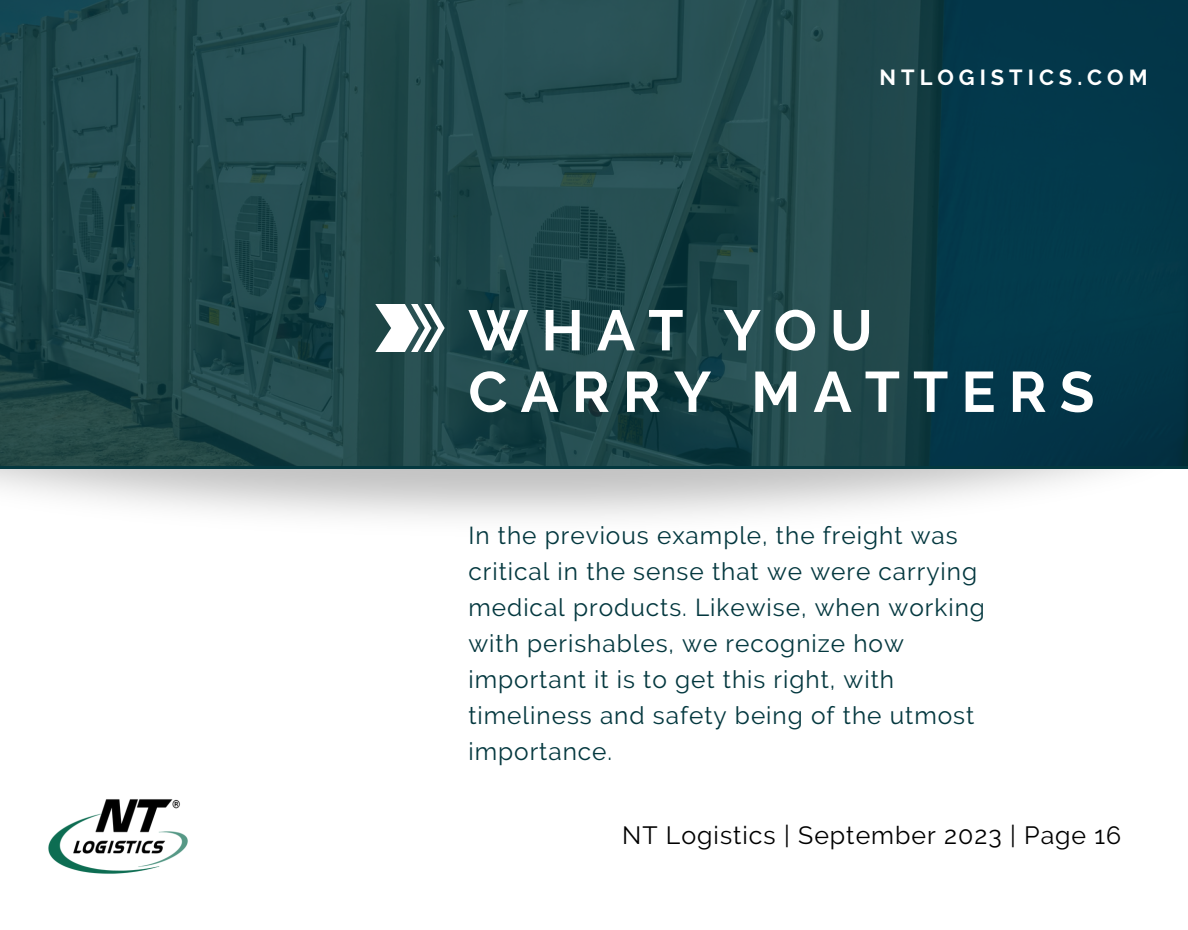
<style>
.page{position:relative;width:1188px;height:930px;background:#fff}
.page>*{position:absolute;margin:0;border:0;box-sizing:border-box;transform-origin:0 0}
.t1{font:700 56.85px/61.5px "Raleway";letter-spacing:.23em;color:#fff}
.t2{font:24.9px "Raleway";letter-spacing:.04em;color:#000}
.t3{font:24.45px/36px "Raleway";letter-spacing:.04em;color:#04383f}
.t4{font:700 21.75px "Raleway";letter-spacing:.23em;color:#fff}
</style>
<div class="page">
<img style="left:0;top:0;width:1188px;height:465px">
<svg style="left:374px;top:304px;width:18px;height:48px"></svg>
<svg style="left:404px;top:304px;width:41px;height:48px"></svg>
<div style="left:392px;top:304px;width:12px;height:48px;background:#fff"></div>
<img style="left:48px;top:799px;width:140px;height:75px">
<h1 class="t4" style="left:880px;top:64px;width:269px">NTLOGISTICS.COM</h1>
<p class="t1" style="left:468px;top:299px;width:628px">WHAT YOU<br>CARRY MATTERS</p>
<p class="t3" style="left:468px;top:517px;width:518px">In the previous example, the freight was critical in the sense that we were carrying medical products. Likewise, when working with perishables, we recognize how important it is to get this right, with timeliness and safety being of the utmost importance.</p>
<h2 class="t2" style="left:622px;top:820px;width:501px">NT Logistics | September 2023 | Page 16</h2>
</div>
